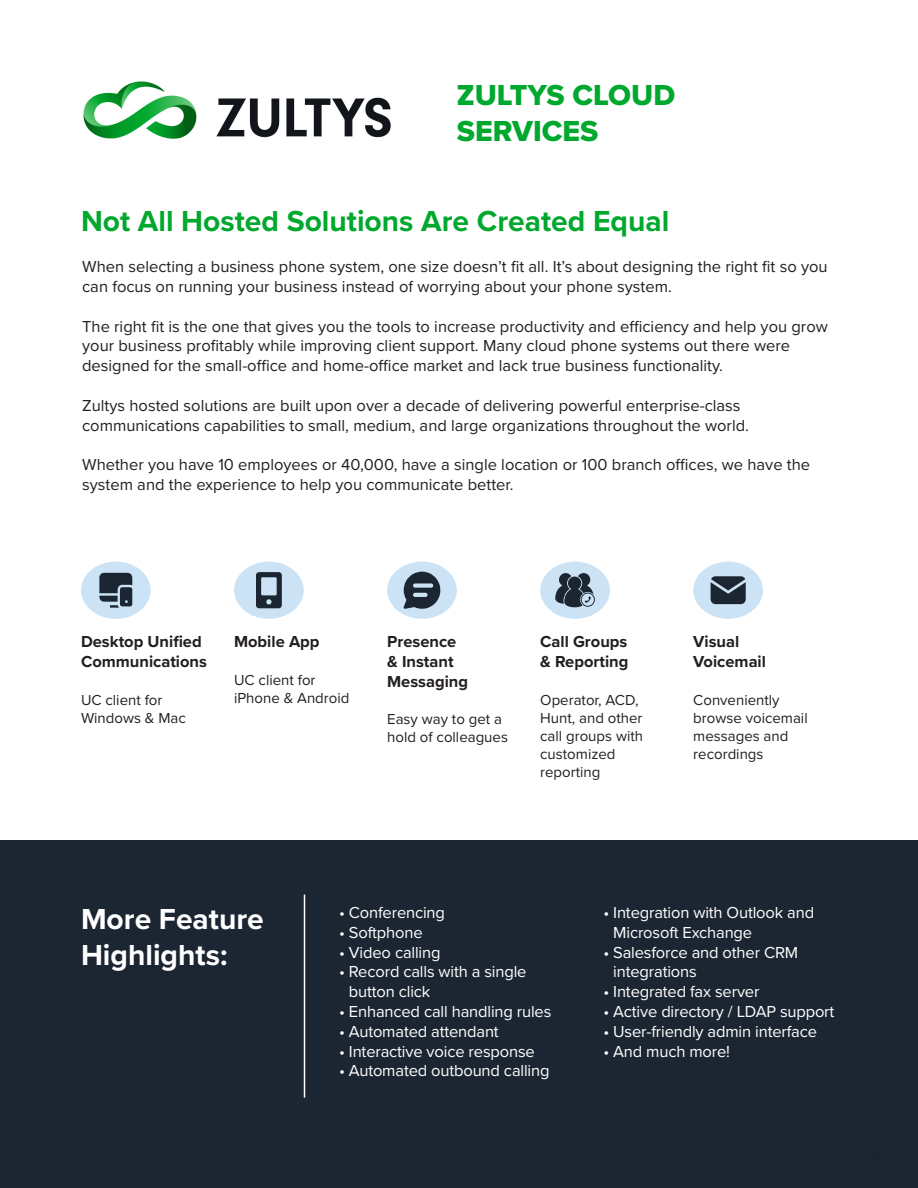
<style>
.page{position:relative;width:918px;height:1188px;background:#fff}
.page>*{position:absolute;margin:0;border:0;box-sizing:border-box;transform-origin:0 0}
.t1{font:700 30px "Proxima Nova";color:#00a82d}
.t2{font:700 30px/36px "Proxima Nova";color:#fff}
.t3{font:30px "Proxima Nova Extrabld";color:#00a82d}
.t4{font:16.5px/19.8px "Proxima Nova";color:#231f20}
.t5{font:16.5px/19.8px "Proxima Nova";letter-spacing:-.01em;color:#fff}
.t6{font:700 16.5px/19.8px "Proxima Nova";color:#231f20}
.t7{font:15px "Proxima Nova";color:#231f20}
</style>
<div class="page">
<div style="left:0;top:840px;width:918px;height:348px;background:#1c2633"></div>
<img style="left:83px;top:81px;width:308px;height:58px">
<div style="left:81px;top:562px;width:70px;height:57px;background:#cce3f5;border-radius:50%"></div>
<div style="left:234px;top:562px;width:70px;height:57px;background:#cce3f5;border-radius:50%"></div>
<div style="left:387px;top:562px;width:70px;height:57px;background:#cce3f5;border-radius:50%"></div>
<div style="left:540px;top:562px;width:70px;height:57px;background:#cce3f5;border-radius:50%"></div>
<div style="left:693px;top:562px;width:70px;height:57px;background:#cce3f5;border-radius:50%"></div>
<svg style="left:555px;top:573px;width:40px;height:35px"></svg>
<svg style="left:711px;top:576px;width:35px;height:28px"></svg>
<svg style="left:404px;top:572px;width:37px;height:37px"></svg>
<svg style="left:256px;top:572px;width:26px;height:36px"></svg>
<svg style="left:99px;top:573px;width:33px;height:35px"></svg>
<div style="left:296px;top:887px;width:17px;height:218px;background:#231f20;opacity:.3"></div>
<hr style="left:304px;top:895px;width:1px;height:203px;background:#fff">
<p class="t3" style="left:457px;top:73px;width:220px">ZULTYS CLOUD</p>
<p class="t3" style="left:457px;top:109px;width:143px">SERVICES</p>
<p class="t1" style="left:81px;top:199px;width:590px">Not All Hosted Solutions Are Created Equal</p>
<p class="t4" style="left:82px;top:256px;width:747px">When selecting a business phone system, one size doesn’t fit all. It’s about designing the right fit so you can focus on running your business instead of worrying about your phone system.</p>
<p class="t4" style="left:82px;top:316px;width:747px">The right fit is the one that gives you the tools to increase productivity and efficiency and help you grow your business profitably while improving client support. Many cloud phone systems out there were designed for the small-office and home-office market and lack true business functionality.</p>
<p class="t4" style="left:82px;top:395px;width:668px">Zultys hosted solutions are built upon over a decade of delivering powerful enterprise-class communications capabilities to small, medium, and large organizations throughout the world.</p>
<p class="t4" style="left:82px;top:454px;width:729px">Whether you have 10 employees or 40,000, have a single location or 100 branch offices, we have the system and the experience to help you communicate better.</p>
<p class="t6" style="left:81px;top:631px;width:122px">Desktop Unified</p>
<p class="t6" style="left:81px;top:651px;width:128px">Communications</p>
<p class="t7" style="left:81px;top:688px;width:83px">UC client for</p>
<p class="t7" style="left:81px;top:706px;width:106px">Windows &amp; Mac</p>
<p class="t6" style="left:234px;top:631px;width:87px">Mobile App</p>
<p class="t7" style="left:234px;top:669px;width:83px">UC client for</p>
<p class="t7" style="left:234px;top:687px;width:117px">iPhone &amp; Android</p>
<p class="t6" style="left:387px;top:631px;width:82px">Presence &amp; Instant<br>Messaging</p>
<p class="t7" style="left:387px;top:708px;width:116px">Easy way to get a</p>
<p class="t7" style="left:387px;top:726px;width:122px">hold of colleagues</p>
<p class="t6" style="left:540px;top:631px;width:89px">Call Groups</p>
<p class="t6" style="left:540px;top:651px;width:90px">&amp; Reporting</p>
<p class="t7" style="left:540px;top:688px;width:100px">Operator, ACD,</p>
<p class="t7" style="left:540px;top:706px;width:104px">Hunt, and other</p>
<p class="t7" style="left:540px;top:724px;width:104px">call groups with</p>
<p class="t7" style="left:540px;top:742px;width:77px">customized</p>
<p class="t7" style="left:540px;top:760px;width:62px">reporting</p>
<p class="t6" style="left:693px;top:631px;width:48px">Visual</p>
<p class="t6" style="left:693px;top:651px;width:74px">Voicemail</p>
<p class="t7" style="left:693px;top:688px;width:88px">Conveniently</p>
<p class="t7" style="left:693px;top:706px;width:116px">browse voicemail</p>
<p class="t7" style="left:693px;top:724px;width:97px">messages and</p>
<p class="t7" style="left:693px;top:742px;width:72px">recordings</p>
<p class="t2" style="left:81px;top:900px;width:184px">More Feature<br>Highlights:</p>
<p class="t5" style="left:339px;top:902px;width:107px">• Conferencing</p>
<p class="t5" style="left:339px;top:922px;width:85px">• Softphone</p>
<p class="t5" style="left:339px;top:942px;width:103px">• Video calling</p>
<p class="t5" style="left:349px;top:961px;width:179px;text-indent:-10px">• Record calls with a single button click</p>
<p class="t5" style="left:339px;top:1001px;width:214px">• Enhanced call handling rules</p>
<p class="t5" style="left:339px;top:1021px;width:161px">• Automated attendant</p>
<p class="t5" style="left:339px;top:1041px;width:197px">• Interactive voice response</p>
<p class="t5" style="left:339px;top:1060px;width:212px">• Automated outbound calling</p>
<p class="t5" style="left:613px;top:902px;width:202px;text-indent:-10px">• Integration with Outlook and<br>Microsoft Exchange</p>
<p class="t5" style="left:613px;top:942px;width:186px;text-indent:-10px">• Salesforce and other CRM integrations</p>
<p class="t5" style="left:603px;top:981px;width:158px">• Integrated fax server</p>
<p class="t5" style="left:603px;top:1001px;width:233px">• Active directory / LDAP support</p>
<p class="t5" style="left:603px;top:1021px;width:215px">• User-friendly admin interface</p>
<p class="t5" style="left:603px;top:1041px;width:128px">• And much more!</p>
</div>
